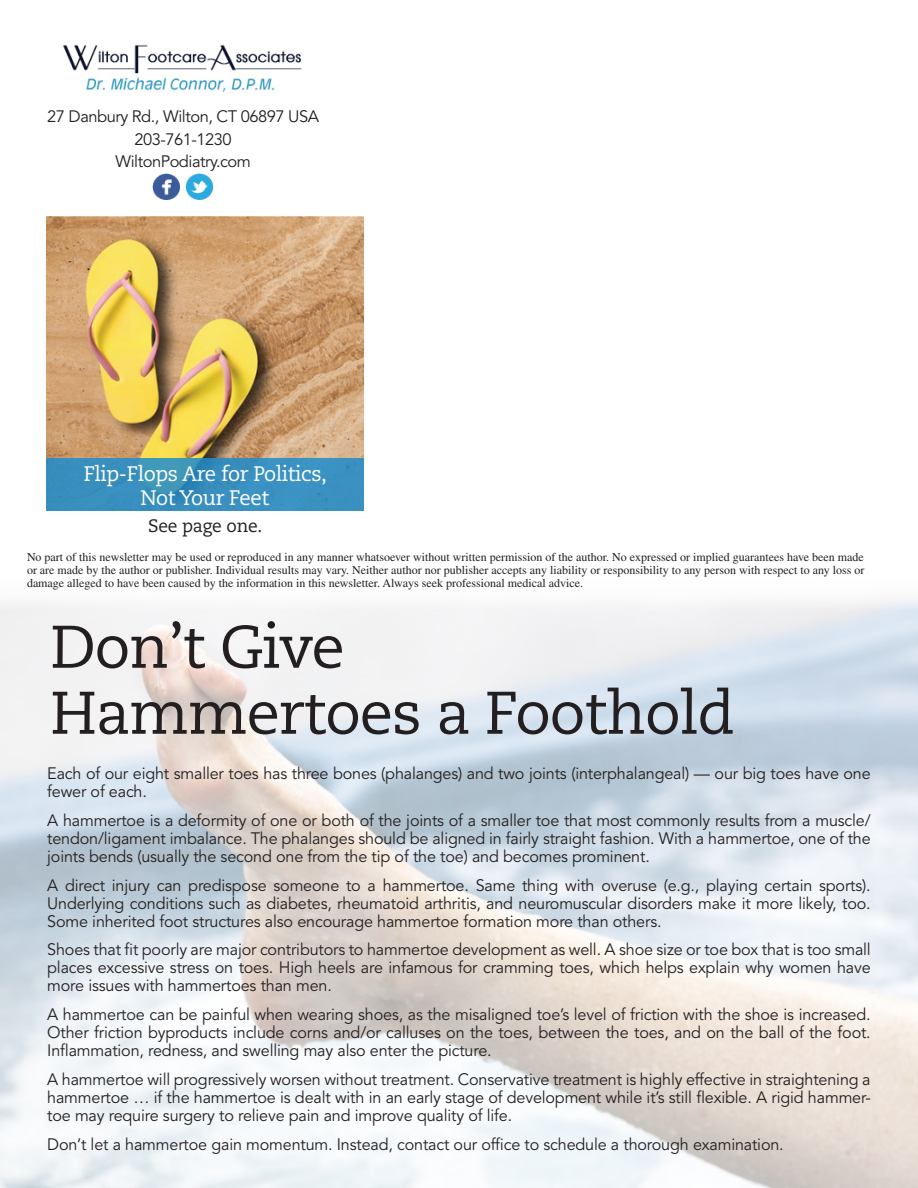
<style>
.page{position:relative;width:918px;height:1188px;background:#fff}
.page>*{position:absolute;margin:0;border:0;box-sizing:border-box;transform-origin:0 0}
.t1{font:60px/66px "Caecilia LT Std";letter-spacing:-.02em;color:#231f20}
.t2{font:21px/24px "Caecilia LT Std";letter-spacing:-.02em;color:#fff;text-align:center}
.t3{font:18px "Caecilia LT Std";letter-spacing:-.01em;color:#231f20}
.t4{font:16.5px/18px "Avenir LT Std";letter-spacing:-.01em;color:#231f20;text-align:justify}
.t5{font:16.5px/22.5px "Avenir LT Std";letter-spacing:-.03em;color:#231f20;text-align:center}
.t6{font:12px/12.8px "Times LT Std";color:#231f20;text-align:justify}
</style>
<div class="page">
<img style="left:153px;top:174px;width:27px;height:26px">
<img style="left:186px;top:174px;width:27px;height:26px">
<img style="left:63px;top:44px;width:239px;height:49px">
<img style="left:46px;top:216px;width:318px;height:243px">
<div style="left:46px;top:459px;width:318px;height:52px;background:#3990bf"></div>
<p class="t5" style="left:47px;top:106px;width:273px">27 Danbury Rd., Wilton, CT 06897 USA<br>203-761-1230<br>WiltonPodiatry.com</p>
<p class="t2" style="left:84px;top:462px;width:245px">Flip-Flops Are for Politics,<br>Not Your Feet</p>
<p class="t3" style="left:148px;top:515px;width:116px">See page one.</p>
<p class="t6" style="left:27px;top:551px;width:839px">No part of this newsletter may be used or reproduced in any manner whatsoever without written permission of the author. No expressed or implied guarantees have been made or are made by the author or publisher. Individual results may vary. Neither author nor publisher accepts any liability or responsibility to any person with respect to any loss or damage alleged to have been caused by the information in this newsletter. Always seek professional medical advice.</p>
<h1 class="t1" style="left:50px;top:615px;width:686px">Don’t Give<br>Hammertoes a Foothold</h1>
<p class="t4" style="left:47px;top:765px;width:825px">Each of our eight smaller toes has three bones (phalanges) and two joints (interphalangeal) — our big toes have one fewer of each.</p>
<p class="t4" style="left:47px;top:812px;width:825px">A hammertoe is a deformity of one or both of the joints of a smaller toe that most commonly results from a muscle/ tendon/ligament imbalance. The phalanges should be aligned in fairly straight fashion. With a hammertoe, one of the joints bends (usually the second one from the tip of the toe) and becomes prominent.</p>
<p class="t4" style="left:47px;top:876px;width:825px">A direct injury can predispose someone to a hammertoe. Same thing with overuse (e.g., playing certain sports).<br>Underlying conditions such as diabetes, rheumatoid arthritis, and neuromuscular disorders make it more likely, too.<br>Some inherited foot structures also encourage hammertoe formation more than others.</p>
<p class="t4" style="left:47px;top:941px;width:825px">Shoes that fit poorly are major contributors to hammertoe development as well. A shoe size or toe box that is too small places excessive stress on toes. High heels are infamous for cramming toes, which helps explain why women have more issues with hammertoes than men.</p>
<p class="t4" style="left:47px;top:1006px;width:825px">A hammertoe can be painful when wearing shoes, as the misaligned toe’s level of friction with the shoe is increased.<br>Other friction byproducts include corns and/or calluses on the toes, between the toes, and on the ball of the foot.<br>Inflammation, redness, and swelling may also enter the picture.</p>
<p class="t4" style="left:47px;top:1071px;width:825px">A hammertoe will progressively worsen without treatment. Conservative treatment is highly effective in straightening a hammertoe … if the hammertoe is dealt with in an early stage of development while it’s still flexible. A rigid hammer&shy;toe may require surgery to relieve pain and improve quality of life.</p>
<p class="t4" style="left:47px;top:1136px;width:738px">Don’t let a hammertoe gain momentum. Instead, contact our office to schedule a thorough examination.</p>
</div>
